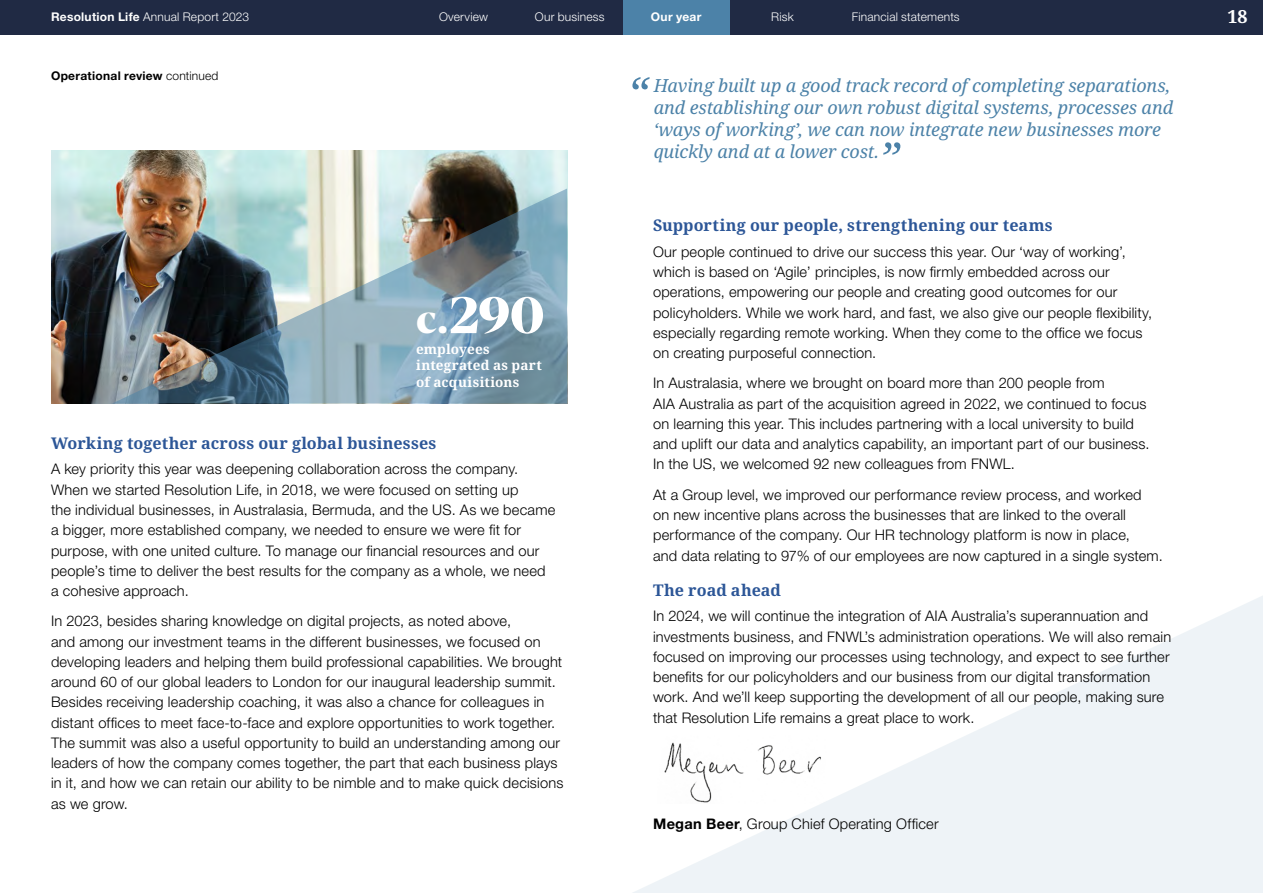
<style>
.page{position:relative;width:1263px;height:893px;background:#fff}
.page>*{position:absolute;margin:0;border:0;box-sizing:border-box;transform-origin:0 0}
.big_number_34{font:700 expanded 51px "Blacker Pro Dis";color:#fff}
.quote_italic_12{font:italic 18px/21.8px "Noto Serif";letter-spacing:-.01em;color:#4c82a8}
.t1{font:700 18px "Noto Serif";color:#fff}
.s1_Noto_10_75{font:700 16.2px "Noto Serif";letter-spacing:.005em;color:#2c5697}
.t_H45_9_75{font:300 14.7px/20.2px "Helvetica Neue LT Pro";letter-spacing:.01em;color:#000}
.big_number_text_9{font:700 13.5px/16.5px "Noto Serif";letter-spacing:.01em;color:#fff}
.t2{font:300 12px "Helvetica Neue LT Pro";letter-spacing:.015em;color:#fff}
.t3{font:700 12px "Helvetica Neue LT Pro";letter-spacing:.025em;color:#000}
.t4{font:700 12px "Helvetica Neue LT Pro";letter-spacing:.025em;color:#fff}
.s1{font-weight:700}
.s2{font-weight:300}
.s3{font-size:40.5px}
</style>
<div class="page">
<svg style="left:0;top:34px;width:315px;height:1px"></svg>
<svg style="left:632px;top:34px;width:315px;height:114px"></svg>
<svg style="left:316px;top:34px;width:316px;height:1px"></svg>
<svg style="left:948px;top:34px;width:315px;height:1px"></svg>
<img style="left:51px;top:150px;width:516px;height:254px">
<img style="left:112px;top:189px;width:455px;height:215px">
<svg style="left:633px;top:596px;width:630px;height:297px;fill:#eef3f7"></svg>
<img style="left:657px;top:736px;width:169px;height:68px">
<svg style="left:632px;top:77px;width:18px;height:12px"></svg>
<svg style="left:883px;top:142px;width:17px;height:13px"></svg>
<div style="left:0;top:0;width:1263px;height:34px;background:#202a44"></div>
<div style="left:623px;top:0;width:106px;height:34px;background:#4c82a8"></div>
<p class="t2" style="left:51px;top:10px;width:200px"><span class="s1">Resolution Life</span> Annual Report 2023</p>
<p class="t2" style="left:439px;top:10px;width:50px">Overview</p>
<p class="t2" style="left:535px;top:10px;width:71px">Our business</p>
<p class="t4" style="left:651px;top:10px;width:52px">Our year</p>
<p class="t2" style="left:771px;top:10px;width:24px">Risk</p>
<p class="t2" style="left:852px;top:10px;width:109px">Financial statements</p>
<p class="t1" style="left:1227px;top:4px;width:22px">18</p>
<p class="t3" style="left:51px;top:68px;width:169px">Operational review <span class="s2">continued</span></p>
<p class="big_number_34" style="left:416px;top:278px;width:130px"><span class="s3">c.</span>290</p>
<p class="big_number_text_9" style="left:416px;top:341px;width:127px">employees integrated as part of acquisitions</p>
<p class="s1_Noto_10_75" style="left:51px;top:432px;width:387px">Working together across our global businesses</p>
<p class="t_H45_9_75" style="left:51px;top:459px;width:506px">A key priority this year was deepening collaboration across the company.<br>When we started Resolution Life, in 2018, we were focused on setting up<br>the individual businesses, in Australasia, Bermuda, and the US. As we became a bigger, more established company, we needed to ensure we were fit for purpose, with one united culture. To manage our financial resources and our people’s time to deliver the best results for the company as a whole, we need a cohesive approach.</p>
<p class="t_H45_9_75" style="left:51px;top:611px;width:514px">In 2023, besides sharing knowledge on digital projects, as noted above,<br>and among our investment teams in the different businesses, we focused on developing leaders and helping them build professional capabilities. We brought around 60 of our global leaders to London for our inaugural leadership summit.<br>Besides receiving leadership coaching, it was also a chance for colleagues in distant offices to meet face-to-face and explore opportunities to work together.<br>The summit was also a useful opportunity to build an understanding among our leaders of how the company comes together, the part that each business plays in it, and how we can retain our ability to be nimble and to make quick decisions as we grow.</p>
<p class="quote_italic_12" style="left:654px;top:76px;width:521px">Having built up a good track record of completing separations, and establishing our own robust digital systems, processes and ‘ways of working’, we can now integrate new businesses more quickly and at a lower cost.</p>
<p class="s1_Noto_10_75" style="left:653px;top:214px;width:401px">Supporting our people, strengthening our teams</p>
<p class="t_H45_9_75" style="left:653px;top:241px;width:501px">Our people continued to drive our success this year. Our ‘way of working’, which is based on ‘Agile’ principles, is now firmly embedded across our operations, empowering our people and creating good outcomes for our policyholders. While we work hard, and fast, we also give our people flexibility, especially regarding remote working. When they come to the office we focus on creating purposeful connection.</p>
<p class="t_H45_9_75" style="left:653px;top:373px;width:498px">In Australasia, where we brought on board more than 200 people from<br>AIA Australia as part of the acquisition agreed in 2022, we continued to focus on learning this year. This includes partnering with a local university to build and uplift our data and analytics capability, an important part of our business.<br>In the US, we welcomed 92 new colleagues from FNWL.</p>
<p class="t_H45_9_75" style="left:653px;top:484px;width:511px">At a Group level, we improved our performance review process, and worked<br>on new incentive plans across the businesses that are linked to the overall performance of the company. Our HR technology platform is now in place,<br>and data relating to 97% of our employees are now captured in a single system.</p>
<p class="s1_Noto_10_75" style="left:653px;top:579px;width:129px">The road ahead</p>
<p class="t_H45_9_75" style="left:653px;top:606px;width:520px">In 2024, we will continue the integration of AIA Australia’s superannuation and investments business, and FNWL’s administration operations. We will also remain focused on improving our processes using technology, and expect to see further benefits for our policyholders and our business from our digital transformation work. And we’ll keep supporting the development of all our people, making sure that Resolution Life remains a great place to work.</p>
<p class="t_H45_9_75" style="left:653px;top:813px;width:287px"><span class="s1">Megan Beer</span>, Group Chief Operating Officer</p>
</div>
